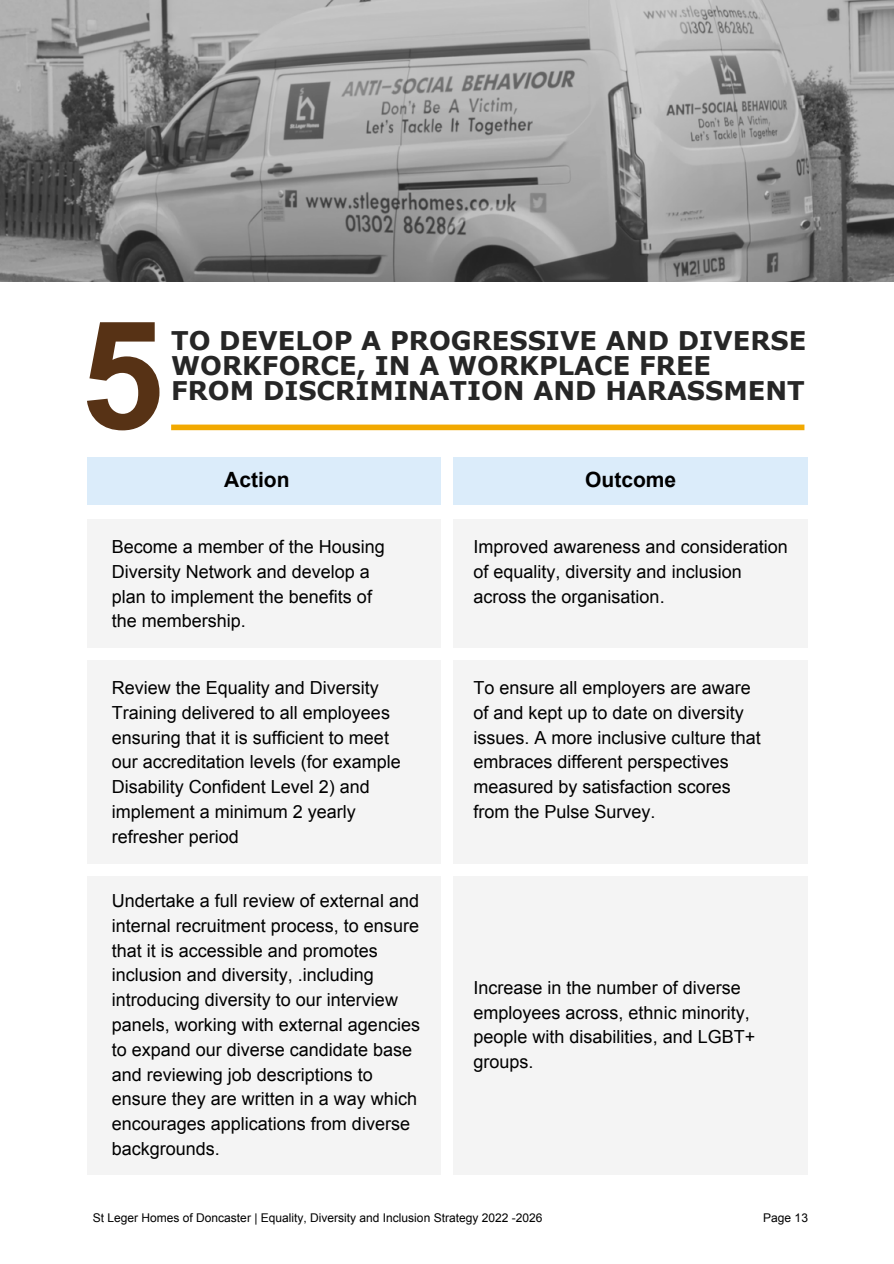
<style>
.page{position:relative;width:894px;height:1264px;background:#fff}
.page>*{position:absolute;margin:0;border:0;box-sizing:border-box;transform-origin:0 0}
.t1{font:700 150.45px "Arial";color:#573215}
.t2{font:700 25.65px/25px "Verdana";color:#262626}
.t3{font:700 21px "Arial";color:#000}
.t4{font:18px/24.8px "Arial";color:#000}
.t5{font:12px "Arial";color:#000}
</style>
<div class="page">
<img style="left:0;top:0;width:893px;height:281px">
<div style="left:171px;top:424px;width:633px;height:6px;background:#f2a900"></div>
<div style="left:87px;top:457px;width:720px;height:47px;background:#dbecfa"></div>
<div style="left:88px;top:519px;width:719px;height:656px;background:#f4f4f4"></div>
<div style="left:441px;top:457px;width:12px;height:732px;background:#fff"></div>
<div style="left:84px;top:649px;width:732px;height:11px;background:#fff"></div>
<div style="left:84px;top:864px;width:732px;height:11px;background:#fff"></div>
<p class="t1" style="left:80px;top:292px;width:85px">5</p>
<p class="t2" style="left:171px;top:327px;width:636px">TO DEVELOP A PROGRESSIVE AND DIVERSE<br>WORKFORCE, IN A WORKPLACE FREE</p>
<p class="t2" style="left:171px;top:377px;width:635px">FROM DISCRIMINATION AND HARASSMENT</p>
<p class="t3" style="left:224px;top:468px;width:67px">Action</p>
<p class="t3" style="left:585px;top:468px;width:93px">Outcome</p>
<p class="t4" style="left:112px;top:534px;width:275px">Become a member of the Housing<br>Diversity Network and develop a plan to implement the benefits of the membership.</p>
<p class="t4" style="left:473px;top:534px;width:316px">Improved awareness and consideration of equality, diversity and inclusion across the organisation.</p>
<p class="t4" style="left:112px;top:675px;width:291px">Review the Equality and Diversity<br>Training delivered to all employees ensuring that it is sufficient to meet our accreditation levels (for example<br>Disability Confident Level 2) and implement a minimum 2 yearly refresher period</p>
<p class="t4" style="left:473px;top:675px;width:289px">To ensure all employers are aware of and kept up to date on diversity issues. A more inclusive culture that embraces different perspectives measured by satisfaction scores from the Pulse Survey.</p>
<p class="t4" style="left:112px;top:888px;width:310px">Undertake a full review of external and internal recruitment process, to ensure that it is accessible and promotes inclusion and diversity, .including introducing diversity to our interview panels, working with external agencies to expand our diverse candidate base and reviewing job descriptions to ensure they are written in a way which encourages applications from diverse backgrounds.</p>
<p class="t4" style="left:473px;top:975px;width:283px">Increase in the number of diverse employees across, ethnic minority, people with disabilities, and LGBT+ groups.</p>
<p class="t5" style="left:93px;top:1210px;width:451px">St Leger Homes of Doncaster | Equality, Diversity and Inclusion Strategy 2022 -2026</p>
<p class="t5" style="left:763px;top:1210px;width:46px">Page 13</p>
</div>
